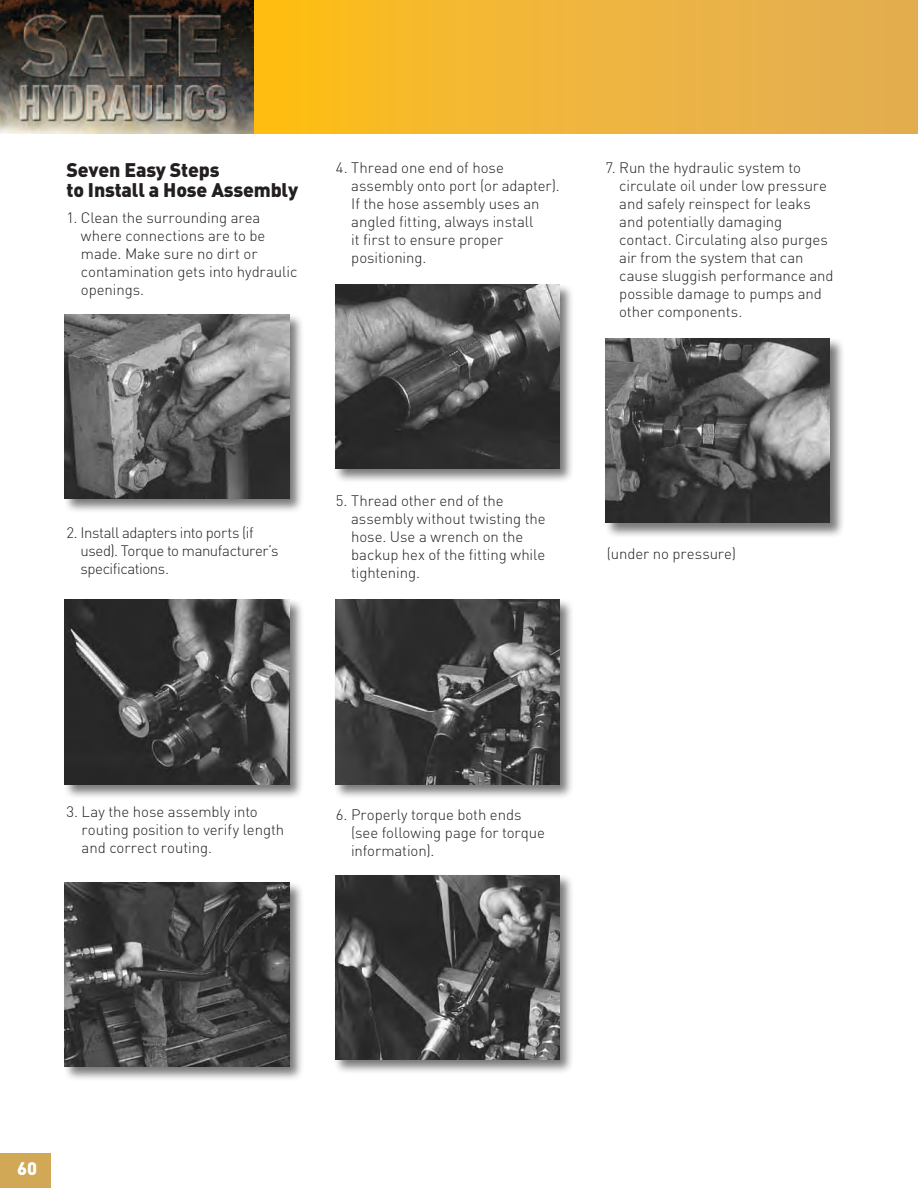
<style>
.page{position:relative;width:918px;height:1188px;background:#fff}
.page>*{position:absolute;margin:0;border:0;box-sizing:border-box;transform-origin:0 0}
.t1{font:900 19.5px/19.5px "DIN";letter-spacing:-.01em;color:#231f20}
.t2{font:900 18px "DIN";color:#fff}
.t3{font:300 15px/18px "DIN";letter-spacing:-.005em;color:#231f20}
.t4{font:300 15px/18px "DIN";letter-spacing:-.03em;color:#231f20}
</style>
<div class="page">
<div style="left:250px;top:0;width:668px;height:134px;background:linear-gradient(to right,#febe18,#e1ad59)"></div>
<div style="left:0;top:1153px;width:51px;height:35px;background:#d0a856"></div>
<div style="left:63px;top:313px;width:241px;height:201px;background:#231f20;opacity:.6"></div>
<img style="left:65px;top:314px;width:224px;height:185px">
<div style="left:63px;top:599px;width:241px;height:201px;background:#231f20;opacity:.6"></div>
<img style="left:65px;top:600px;width:224px;height:184px">
<div style="left:334px;top:874px;width:241px;height:201px;background:#231f20;opacity:.6"></div>
<img style="left:335px;top:875px;width:224px;height:184px">
<div style="left:334px;top:283px;width:241px;height:201px;background:#231f20;opacity:.6"></div>
<img style="left:335px;top:284px;width:224px;height:185px">
<div style="left:334px;top:599px;width:241px;height:201px;background:#231f20;opacity:.6"></div>
<img style="left:335px;top:600px;width:224px;height:184px">
<div style="left:604px;top:337px;width:241px;height:201px;background:#231f20;opacity:.6"></div>
<img style="left:605px;top:339px;width:225px;height:184px">
<div style="left:63px;top:881px;width:241px;height:201px;background:#231f20;opacity:.6"></div>
<img style="left:65px;top:882px;width:224px;height:184px">
<img style="left:0;top:0;width:253px;height:134px">
<h1 class="t1" style="left:66px;top:159px;width:233px">Seven Easy Steps<br>to Install a Hose Assembly</h1>
<p class="t3" style="left:81px;top:209px;width:218px;text-indent:-14px">1. Clean the surrounding area where connections are to be made. Make sure no dirt or contamination gets into hydraulic openings.</p>
<p class="t3" style="left:351px;top:158px;width:210px;text-indent:-15px">4. Thread one end of hose assembly onto port (or adapter).<br>If the hose assembly uses an angled fitting, always install<br>it first to ensure proper positioning.</p>
<p class="t3" style="left:619px;top:158px;width:216px;text-indent:-14px">7. Run the hydraulic system to circulate oil under low pressure and safely reinspect for leaks and potentially damaging contact. Circulating also purges air from the system that can cause sluggish performance and possible damage to pumps and other components.</p>
<p class="t4" style="left:81px;top:523px;width:200px;text-indent:-14px">2. Install adapters into ports (if used). Torque to manufacturer’s specifications.</p>
<p class="t3" style="left:351px;top:491px;width:196px;text-indent:-15px">5. Thread other end of the assembly without twisting the hose. Use a wrench on the backup hex of the fitting while tightening.</p>
<p class="t3" style="left:607px;top:544px;width:131px">(under no pressure)</p>
<p class="t3" style="left:82px;top:802px;width:204px;text-indent:-15px">3. Lay the hose assembly into routing position to verify length and correct routing.</p>
<p class="t3" style="left:351px;top:806px;width:195px;text-indent:-15px">6. Properly torque both ends (see following page for torque information).</p>
<p class="t2" style="left:17px;top:1156px;width:22px">60</p>
</div>
